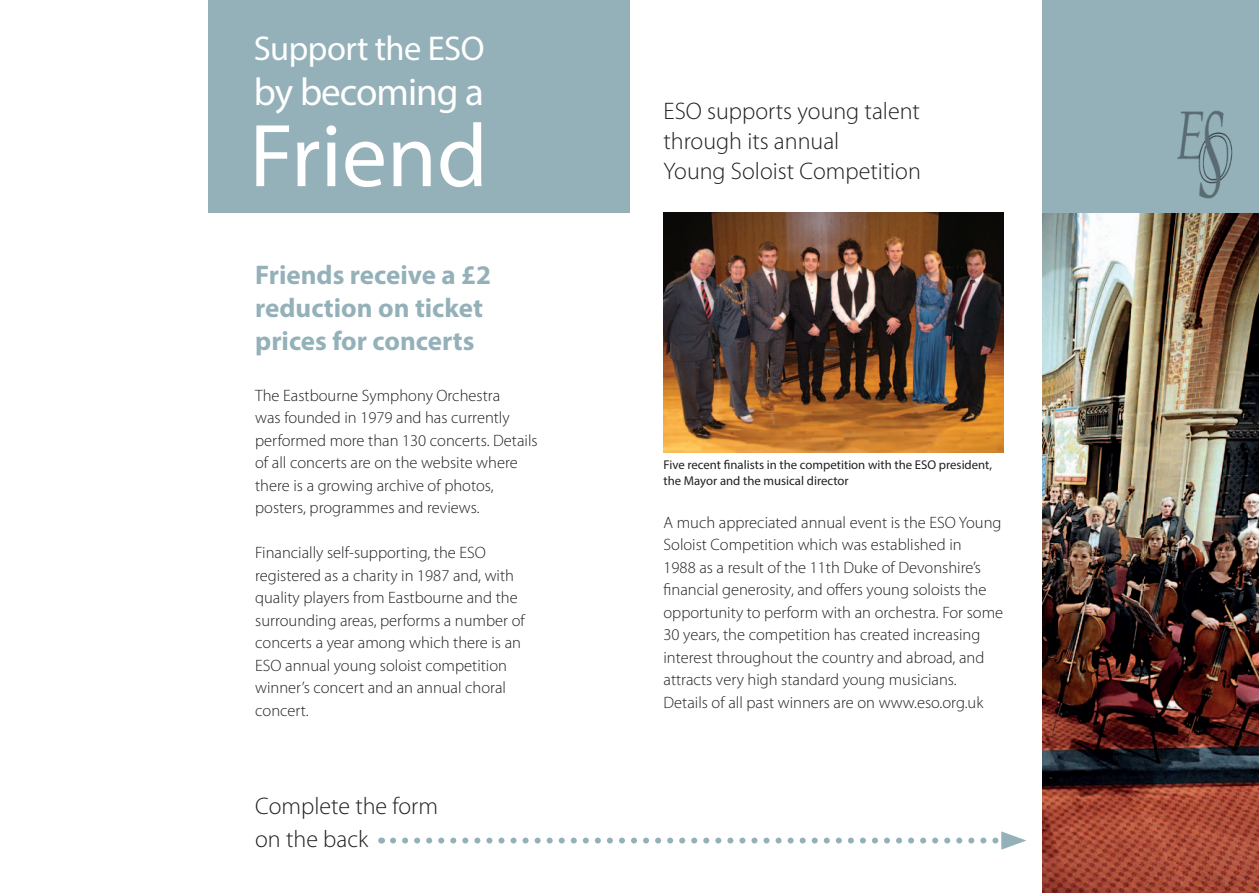
<style>
.page{position:relative;width:1259px;height:893px;background:#fff}
.page>*{position:absolute;margin:0;border:0;box-sizing:border-box;transform-origin:0 0}
.t1{font:90px "Myriad Pro";color:#fff}
.t2{font:39px "Myriad Pro";letter-spacing:-.025em;color:#fff}
.t3{font:34.5px "Myriad Pro";letter-spacing:-.015em;color:#fff}
.t4{font:700 27px/33px "Myriad Pro";color:#94b1b9}
.t5{font:300 24px/30px "Myriad Pro";color:#231f20}
.t6{font:300 16.5px/22.5px "Myriad Pro";color:#231f20}
.t7{font:12.75px/16.5px "Myriad Pro";color:#231f20}
</style>
<div class="page">
<img style="left:1042px;top:213px;width:217px;height:680px">
<div style="left:1042px;top:0;width:217px;height:213px;background:#94b1b9"></div>
<div style="left:208px;top:0;width:421px;height:213px;background:#94b1b9"></div>
<svg style="left:393px;top:831px;width:633px;height:19px"></svg>
<img style="left:663px;top:213px;width:340px;height:240px">
<img style="left:1177px;top:110px;width:56px;height:89px">
<h3 class="t3" style="left:254px;top:27px;width:232px">Support the ESO</h3>
<h2 class="t2" style="left:254px;top:68px;width:232px">by becoming a</h2>
<h1 class="t1" style="left:249px;top:100px;width:240px">Friend</h1>
<h3 class="t4" style="left:255px;top:257px;width:237px">Friends receive a £2 reduction on ticket prices for concerts</h3>
<p class="t6" style="left:255px;top:384px;width:284px">The Eastbourne Symphony Orchestra<br>was founded in 1979 and has currently performed more than 130 concerts. Details of all concerts are on the website where there is a growing archive of photos, posters, programmes and reviews.</p>
<p class="t6" style="left:255px;top:542px;width:271px">Financially self-supporting, the ESO registered as a charity in 1987 and, with quality players from Eastbourne and the surrounding areas, performs a number of concerts a year among which there is an ESO annual young soloist competition winner’s concert and an annual choral concert.</p>
<h3 class="t5" style="left:255px;top:790px;width:184px;line-height:33px">Complete the form on the back</h3>
<h3 class="t5" style="left:663px;top:96px;width:259px">ESO supports young talent through its annual<br>Young Soloist Competition</h3>
<p class="t7" style="left:663px;top:456px;width:330px">Five recent finalists in the competition with the ESO president, the Mayor and the musical director</p>
<p class="t6" style="left:663px;top:511px;width:341px">A much appreciated annual event is the ESO Young Soloist Competition which was established in<br>1988 as a result of the 11th Duke of Devonshire’s financial generosity, and offers young soloists the opportunity to perform with an orchestra. For some 30 years, the competition has created increasing interest throughout the country and abroad, and attracts very high standard young musicians.<br>Details of all past winners are on www.eso.org.uk</p>
</div>
